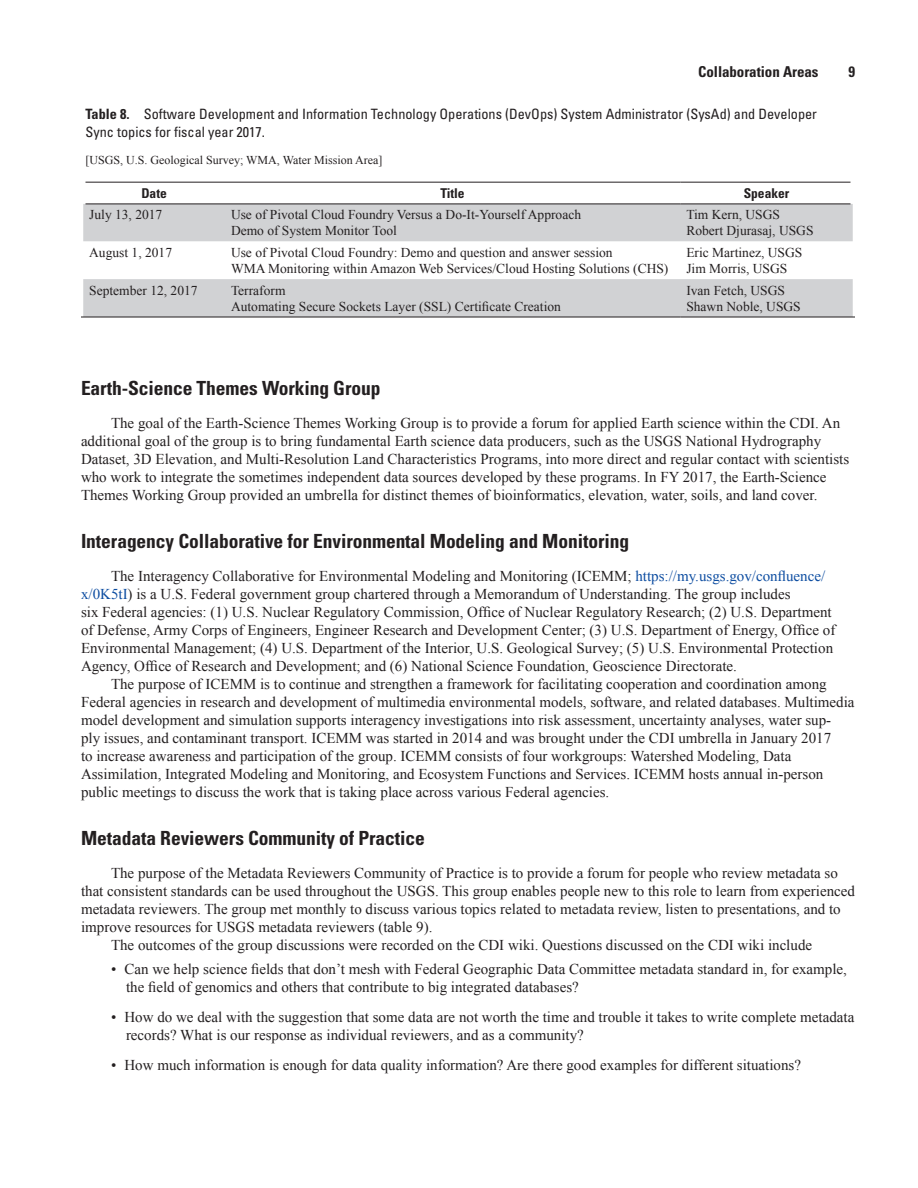
<style>
.page{position:relative;width:918px;height:1188px;background:#fff}
.page>*{position:absolute;margin:0;border:0;box-sizing:border-box;transform-origin:0 0}
.Heading_2{font:700 condensed 19.5px "Univers";letter-spacing:-.005em;color:#231f20}
.Body_Text{font:15px/18px "Times New Roman";color:#231f20}
.t1{font:700 condensed 15px "Univers";letter-spacing:-.005em;color:#231f20}
.TableTitle{font:condensed 14.25px/18px "Univers";color:#231f20}
.TableCellBody{font:13.5px "Times New Roman";color:#231f20}
.TableCellHeading{font:700 condensed 13.5px "Univers";color:#231f20}
.TableHeadnote{font:12px "Times New Roman";color:#231f20}
.s1{font-weight:700}
.s2{color:#0d4da1}
</style>
<div class="page">
<svg style="left:83px;top:204px;width:770px;height:113px;fill:#d1d2d4"></svg>
<hr style="left:86px;top:204px;width:139px;height:1px;background:#231f20">
<hr style="left:225px;top:204px;width:455px;height:1px;background:#231f20">
<hr style="left:680px;top:204px;width:171px;height:1px;background:#231f20">
<hr style="left:86px;top:182px;width:139px;height:1px;background:#231f20">
<hr style="left:225px;top:182px;width:455px;height:1px;background:#231f20">
<hr style="left:680px;top:182px;width:171px;height:1px;background:#231f20">
<hr style="left:81px;top:317px;width:144px;height:1px;background:#231f20">
<hr style="left:225px;top:317px;width:455px;height:1px;background:#231f20">
<hr style="left:680px;top:317px;width:175px;height:1px;background:#231f20">
<p class="t1" style="left:698px;top:62px;width:122px">Collaboration Areas</p>
<p class="t1" style="left:848px;top:62px;width:8px">9</p>
<p class="TableTitle" style="left:86px;top:105px;width:733px"><span class="s1">Table 8.</span> Software Development and Information Technology Operations (DevOps) System Administrator (SysAd) and Developer<br>Sync topics for fiscal year 2017.</p>
<p class="TableHeadnote" style="left:86px;top:152px;width:298px">[USGS, U.S. Geological Survey; WMA, Water Mission Area]</p>
<p class="TableCellHeading" style="left:141px;top:185px;width:27px">Date</p>
<p class="TableCellHeading" style="left:441px;top:185px;width:26px">Title</p>
<p class="TableCellHeading" style="left:744px;top:185px;width:47px">Speaker</p>
<p class="TableCellBody" style="left:89px;top:205px;width:75px">July 13, 2017</p>
<p class="TableCellBody" style="left:231px;top:205px;width:352px">Use of Pivotal Cloud Foundry Versus a Do-It-Yourself Approach</p>
<p class="TableCellBody" style="left:231px;top:222px;width:168px">Demo of System Monitor Tool</p>
<p class="TableCellBody" style="left:686px;top:205px;width:95px">Tim Kern, USGS</p>
<p class="TableCellBody" style="left:686px;top:222px;width:129px">Robert Djurasaj, USGS</p>
<p class="TableCellBody" style="left:89px;top:243px;width:84px">August 1, 2017</p>
<p class="TableCellBody" style="left:231px;top:243px;width:383px">Use of Pivotal Cloud Foundry: Demo and question and answer session</p>
<p class="TableCellBody" style="left:231px;top:260px;width:439px">WMA Monitoring within Amazon Web Services/Cloud Hosting Solutions (CHS)</p>
<p class="TableCellBody" style="left:89px;top:281px;width:110px">September 12, 2017</p>
<p class="TableCellBody" style="left:231px;top:281px;width:56px">Terraform</p>
<p class="TableCellBody" style="left:231px;top:297px;width:331px">Automating Secure Sockets Layer (SSL) Certificate Creation</p>
<p class="TableCellBody" style="left:686px;top:243px;width:117px">Eric Martinez, USGS</p>
<p class="TableCellBody" style="left:686px;top:260px;width:102px">Jim Morris, USGS</p>
<p class="TableCellBody" style="left:686px;top:281px;width:100px">Ivan Fetch, USGS</p>
<p class="TableCellBody" style="left:686px;top:297px;width:116px">Shawn Noble, USGS</p>
<p class="Heading_2" style="left:81px;top:376px;width:301px">Earth-Science Themes Working Group</p>
<p class="Body_Text" style="left:81px;top:414px;width:770px;text-indent:30px">The goal of the Earth-Science Themes Working Group is to provide a forum for applied Earth science within the CDI. An additional goal of the group is to bring fundamental Earth science data producers, such as the USGS National Hydrography Dataset, 3D Elevation, and Multi-Resolution Land Characteristics Programs, into more direct and regular contact with scientists who work to integrate the sometimes independent data sources developed by these programs. In FY 2017, the Earth-Science Themes Working Group provided an umbrella for distinct themes of bioinformatics, elevation, water, soils, and land cover.</p>
<p class="Heading_2" style="left:81px;top:529px;width:550px">Interagency Collaborative for Environmental Modeling and Monitoring</p>
<p class="Body_Text" style="left:81px;top:567px;width:756px;text-indent:30px">The Interagency Collaborative for Environmental Modeling and Monitoring (ICEMM; <span class="s2">https://my.usgs.gov/confluence/ x/0K5tI</span>) is a U.S. Federal government group chartered through a Memorandum of Understanding. The group includes<br>six Federal agencies: (1) U.S. Nuclear Regulatory Commission, Office of Nuclear Regulatory Research; (2) U.S. Department of Defense, Army Corps of Engineers, Engineer Research and Development Center; (3) U.S. Department of Energy, Office of Environmental Management; (4) U.S. Department of the Interior, U.S. Geological Survey; (5) U.S. Environmental Protection Agency, Office of Research and Development; and (6) National Science Foundation, Geoscience Directorate.</p>
<p class="Body_Text" style="left:81px;top:675px;width:775px;text-indent:30px">The purpose of ICEMM is to continue and strengthen a framework for facilitating cooperation and coordination among Federal agencies in research and development of multimedia environmental models, software, and related databases. Multimedia model development and simulation supports interagency investigations into risk assessment, uncertainty analyses, water sup-<br>ply issues, and contaminant transport. ICEMM was started in 2014 and was brought under the CDI umbrella in January 2017<br>to increase awareness and participation of the group. ICEMM consists of four workgroups: Watershed Modeling, Data Assimilation, Integrated Modeling and Monitoring, and Ecosystem Functions and Services. ICEMM hosts annual in-person public meetings to discuss the work that is taking place across various Federal agencies.</p>
<p class="Heading_2" style="left:81px;top:826px;width:345px">Metadata Reviewers Community of Practice</p>
<p class="Body_Text" style="left:81px;top:864px;width:776px;text-indent:30px">The purpose of the Metadata Reviewers Community of Practice is to provide a forum for people who review metadata so that consistent standards can be used throughout the USGS. This group enables people new to this role to learn from experienced metadata reviewers. The group met monthly to discuss various topics related to metadata review, listen to presentations, and to improve resources for USGS metadata reviewers (table 9).</p>
<p class="Body_Text" style="left:111px;top:936px;width:703px">The outcomes of the group discussions were recorded on the CDI wiki. Questions discussed on the CDI wiki include</p>
<p class="Body_Text" style="left:126px;top:960px;width:722px;text-indent:-15px">• Can we help science fields that don’t mesh with Federal Geographic Data Committee metadata standard in, for example, the field of genomics and others that contribute to big integrated databases?</p>
<p class="Body_Text" style="left:126px;top:1008px;width:730px;text-indent:-15px">• How do we deal with the suggestion that some data are not worth the time and trouble it takes to write complete metadata records? What is our response as individual reviewers, and as a community?</p>
<p class="Body_Text" style="left:111px;top:1056px;width:692px">• How much information is enough for data quality information? Are there good examples for different situations?</p>
</div>
